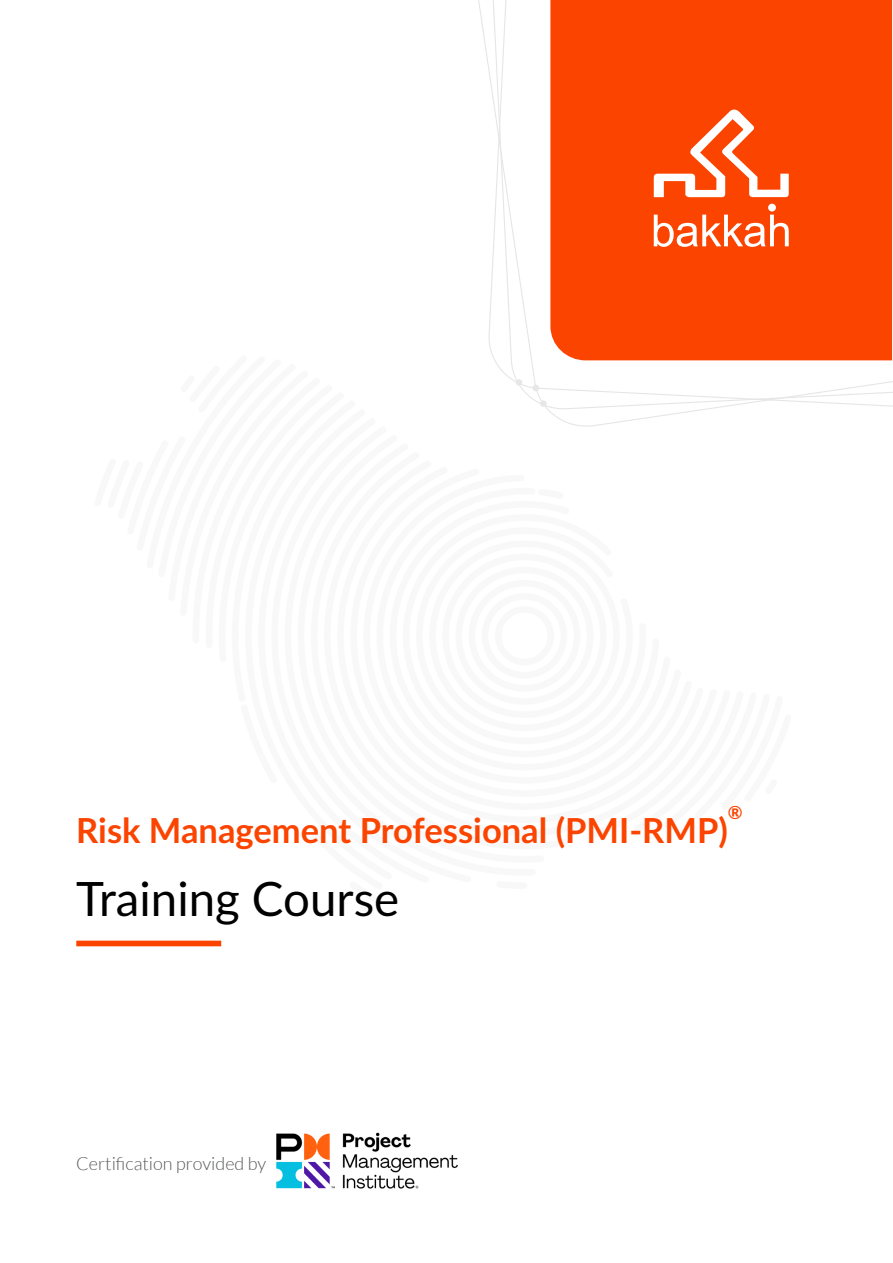
<style>
.page{position:relative;width:893px;height:1263px;background:#fff}
.page>*{position:absolute;margin:0;border:0;box-sizing:border-box;transform-origin:0 0}
.t1{font:47.4px "Lato";color:#000}
.t2{font:700 34.5px "Lato";color:#fb4400}
.t3{font:300 18px "Lato";color:#58595b}
.t4{font:700 18px "Lato";color:#fb4400}
</style>
<div class="page">
<svg style="left:487px;top:0;width:406px;height:407px"></svg>
<svg style="left:487px;top:356px;width:303px;height:71px"></svg>
<div style="left:76px;top:941px;width:145px;height:5px;background:#fb4400"></div>
<img style="left:276px;top:1132px;width:182px;height:57px">
<p class="t4" style="left:728px;top:799px;width:16px">®</p>
<p class="t2" style="left:76px;top:805px;width:653px">Risk Management Professional (PMI-RMP)</p>
<p class="t1" style="left:76px;top:865px;width:324px">Training Course</p>
<p class="t3" style="left:76px;top:1154px;width:192px">Certification provided by</p>
</div>
